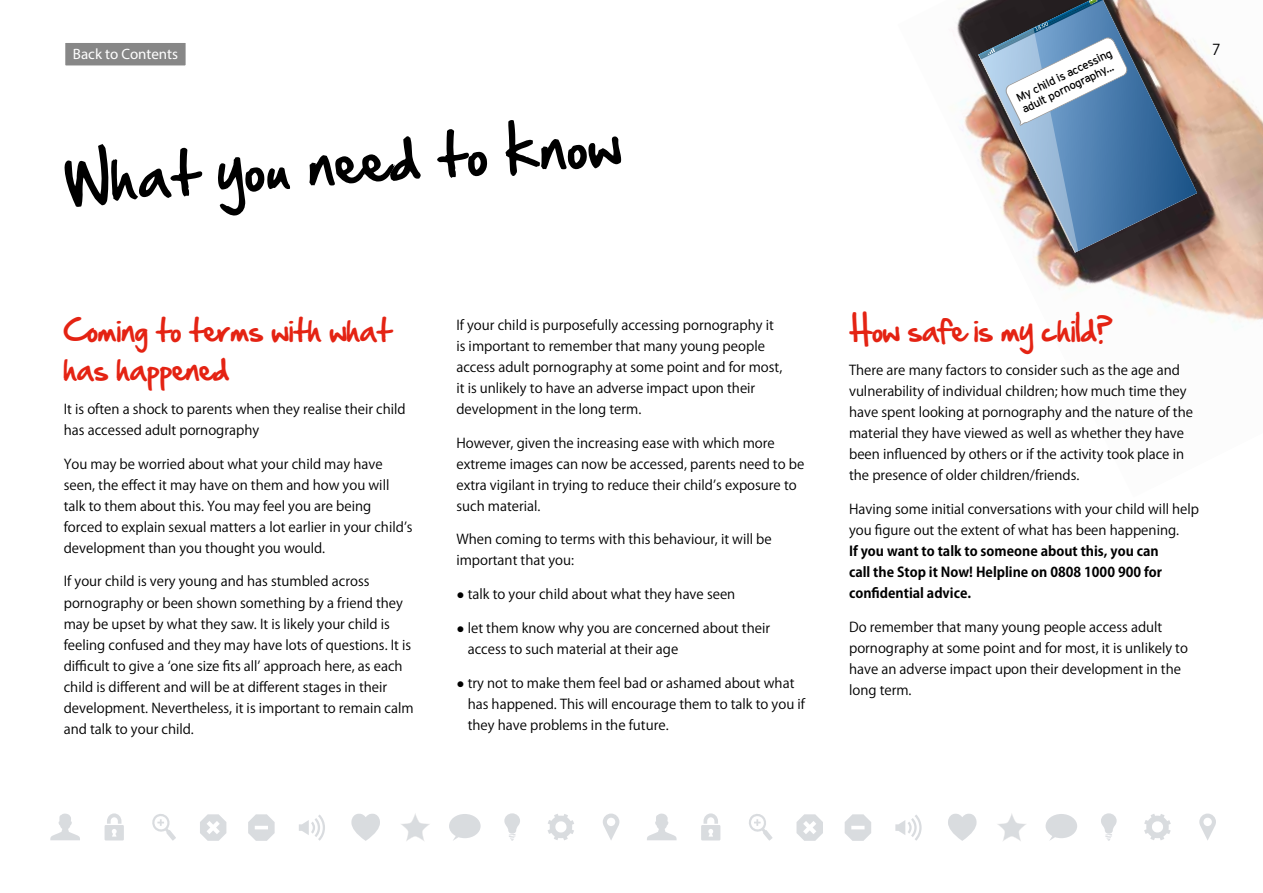
<style>
.page{position:relative;width:1263px;height:893px;background:#fff}
.page>*{position:absolute;margin:0;border:0;box-sizing:border-box;transform-origin:0 0}
.t1{font:51px "Hand Of Sean";color:#000}
.t2{font:27px/39px "Hand Of Sean";color:#e42313}
.t3{font:15px "Myriad Pro";color:#fff}
.t4{font:15px "Koz Go Pro";color:#000}
.t5{font:13.5px/21px "Koz Go Pro";color:#000}
.t6{font:700 13.5px/21px "Koz Go Pro";color:#000}
.t7{font:11.4px/12.9px "Interstate";color:#000}
.s1{font-family:"Arial"}
</style>
<div class="page">
<img style="left:956px;top:4px;width:307px;height:319px">
<svg style="left:1128px;top:0;width:69px;height:253px;background:#7c7c85"></svg>
<svg style="left:978px;top:0;width:150px;height:253px"></svg>
<svg style="left:50px;top:813px;width:30px;height:27px"></svg>
<svg style="left:105px;top:813px;width:19px;height:27px"></svg>
<svg style="left:152px;top:814px;width:24px;height:27px"></svg>
<svg style="left:351px;top:814px;width:29px;height:27px"></svg>
<svg style="left:401px;top:813px;width:29px;height:28px"></svg>
<svg style="left:449px;top:814px;width:32px;height:27px"></svg>
<svg style="left:200px;top:814px;width:26px;height:27px"></svg>
<svg style="left:248px;top:814px;width:27px;height:27px"></svg>
<svg style="left:299px;top:815px;width:26px;height:26px"></svg>
<svg style="left:504px;top:813px;width:16px;height:28px"></svg>
<svg style="left:547px;top:814px;width:27px;height:26px"></svg>
<svg style="left:603px;top:813px;width:16px;height:27px"></svg>
<svg style="left:647px;top:813px;width:30px;height:27px"></svg>
<svg style="left:701px;top:813px;width:19px;height:27px"></svg>
<svg style="left:749px;top:814px;width:23px;height:27px"></svg>
<svg style="left:948px;top:814px;width:28px;height:27px"></svg>
<svg style="left:997px;top:814px;width:29px;height:27px"></svg>
<svg style="left:1045px;top:814px;width:32px;height:27px"></svg>
<svg style="left:796px;top:814px;width:27px;height:27px"></svg>
<svg style="left:845px;top:814px;width:26px;height:27px"></svg>
<svg style="left:895px;top:815px;width:27px;height:26px"></svg>
<svg style="left:1101px;top:813px;width:16px;height:28px"></svg>
<svg style="left:1144px;top:814px;width:27px;height:26px"></svg>
<svg style="left:1199px;top:813px;width:17px;height:27px"></svg>
<div style="left:64px;top:41px;width:123px;height:26px;background:#878787;border:2px solid #fff"></div>
<p class="t3" style="left:73px;top:45px;width:107px">Back to Contents</p>
<h1 class="t1" style="left:62px;top:136px;width:558px;rotate:-4deg">What you need to know</h1>
<h2 class="t2" style="left:64px;top:311px;width:329px">Coming to terms with what has happened</h2>
<p class="t5" style="left:64px;top:399px;width:343px">It is often a shock to parents when they realise their child has accessed adult pornography</p>
<p class="t5" style="left:64px;top:454px;width:350px">You may be worried about what your child may have seen, the effect it may have on them and how you will talk to them about this. You may feel you are being forced to explain sexual matters a lot earlier in your child’s development than you thought you would.</p>
<p class="t5" style="left:64px;top:571px;width:351px">If your child is very young and has stumbled across pornography or been shown something by a friend they may be upset by what they saw. It is likely your child is feeling confused and they may have lots of questions. It is difficult to give a ‘one size fits all’ approach here, as each child is different and will be at different stages in their development. Nevertheless, it is important to remain calm and talk to your child.</p>
<p class="t5" style="left:456px;top:315px;width:327px">If your child is purposefully accessing pornography it is important to remember that many young people access adult pornography at some point and for most, it is unlikely to have an adverse impact upon their development in the long term.</p>
<p class="t5" style="left:456px;top:432px;width:349px">However, given the increasing ease with which more extreme images can now be accessed, parents need to be extra vigilant in trying to reduce their child’s exposure to such material.</p>
<p class="t5" style="left:456px;top:529px;width:317px">When coming to terms with this behaviour, it will be important that you:</p>
<p class="t5" style="left:456px;top:584px;width:280px"><span class="s1">●</span> talk to your child about what they have seen</p>
<p class="t5" style="left:468px;top:618px;width:304px;text-indent:-11px"><span class="s1">●</span> let them know why you are concerned about their access to such material at their age</p>
<p class="t5" style="left:468px;top:672px;width:339px;text-indent:-11px"><span class="s1">●</span> try not to make them feel bad or ashamed about what has happened. This will encourage them to talk to you if they have problems in the future.</p>
<p class="t7" style="left:1014px;top:92px;width:107px;rotate:-26deg">My child is accessing adult pornography...</p>
<p class="t4" style="left:1212px;top:39px;width:10px">7</p>
<h2 class="t2" style="left:849px;top:311px;width:265px">How safe is my child?</h2>
<p class="t5" style="left:849px;top:360px;width:345px">There are many factors to consider such as the age and vulnerability of individual children; how much time they have spent looking at pornography and the nature of the material they have viewed as well as whether they have been influenced by others or if the activity took place in the presence of older children/friends.</p>
<p class="t5" style="left:849px;top:499px;width:351px">Having some initial conversations with your child will help you figure out the extent of what has been happening.</p>
<p class="t6" style="left:849px;top:541px;width:314px">If you want to talk to someone about this, you can call the Stop it Now! Helpline on 0808 1000 900 for confidential advice.</p>
<p class="t5" style="left:849px;top:616px;width:340px">Do remember that many young people access adult pornography at some point and for most, it is unlikely to have an adverse impact upon their development in the long term.</p>
</div>
